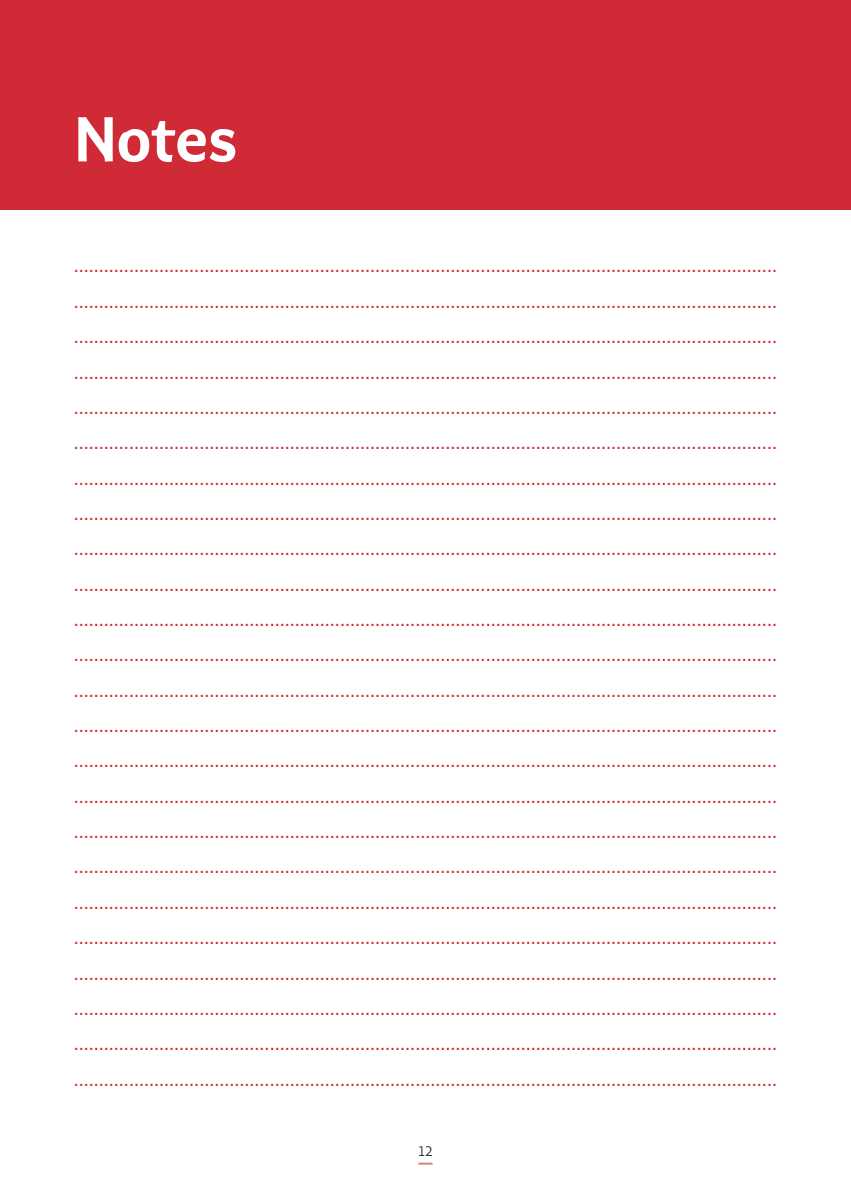
<style>
.page{position:relative;width:851px;height:1191px;background:#fff}
.page>*{position:absolute;margin:0;border:0;box-sizing:border-box;transform-origin:0 0}
.t1{font:700 64px "Region Bretagne New";letter-spacing:-.015em;color:#fff}
.t2{font:500 20px/35.4px "Region Bretagne New";color:#cf2a36;text-align:justify}
.t3{font:14px "Region Bretagne New";color:#231f20}
</style>
<div class="page">
<div style="left:0;top:0;width:850px;height:209px;background:#cf2a36"></div>
<svg style="left:418px;top:1162px;width:14px;height:2px"></svg>
<h1 class="t1" style="left:74px;top:107px;width:165px">Notes</h1>
<p class="t2" style="left:74px;top:248px;width:704px">............................................................................................................................................ ............................................................................................................................................ ............................................................................................................................................ ............................................................................................................................................ ............................................................................................................................................ ............................................................................................................................................ ............................................................................................................................................ ............................................................................................................................................ ............................................................................................................................................ ............................................................................................................................................ ............................................................................................................................................ ............................................................................................................................................ ............................................................................................................................................ ............................................................................................................................................ ............................................................................................................................................ ............................................................................................................................................ ............................................................................................................................................ ............................................................................................................................................ ............................................................................................................................................ ............................................................................................................................................ ............................................................................................................................................ ............................................................................................................................................ ............................................................................................................................................ ............................................................................................................................................</p>
<p class="t3" style="left:418px;top:1143px;width:16px">12</p>
</div>
